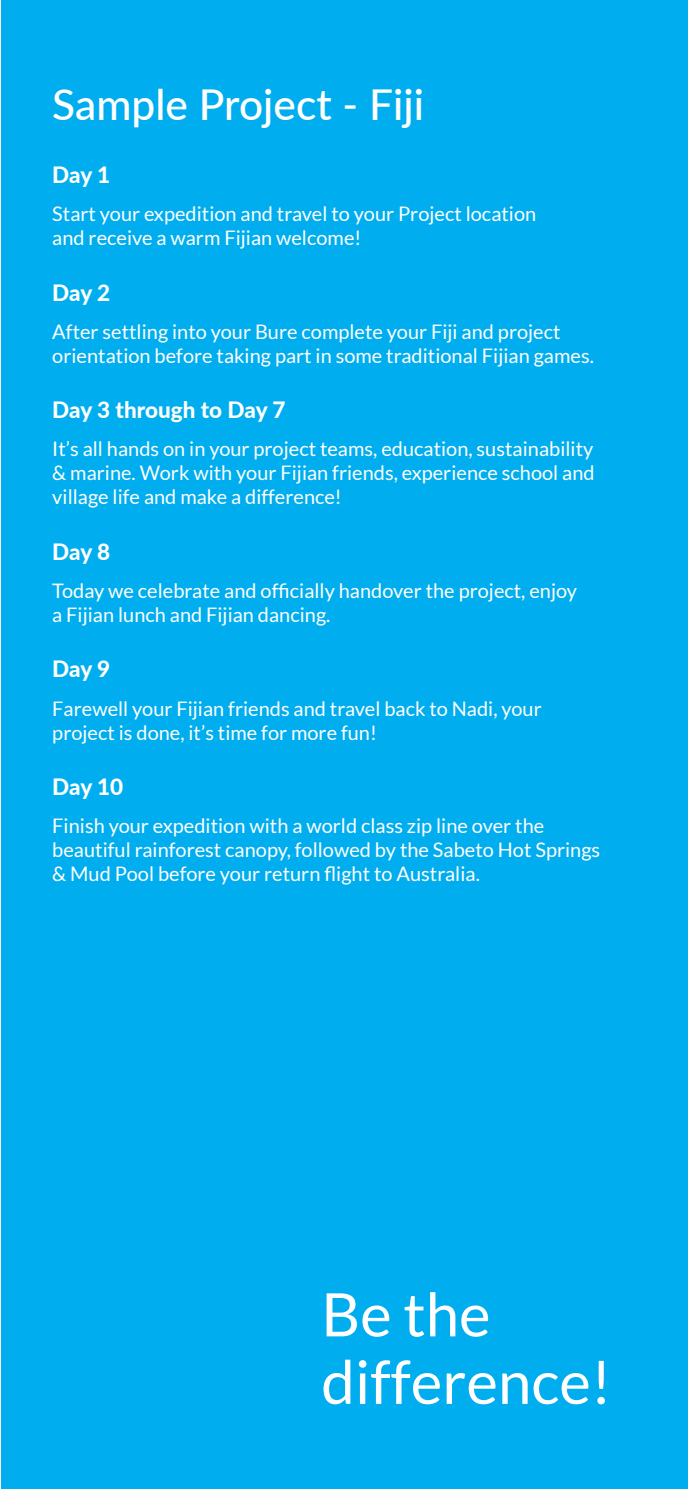
<style>
.page{position:relative;width:688px;height:1489px;background:#fff}
.page>*{position:absolute;margin:0;border:0;box-sizing:border-box;transform-origin:0 0}
.t1{font:60px/67.5px "Lato";color:#fff}
.t2{font:500 42.5px "Lato";color:#fff}
.t3{font:800 22.5px "Lato";letter-spacing:-.01em;color:#fff}
.t4{font:20px/24px "Lato";color:#fff}
</style>
<div class="page">
<div style="left:1px;top:0;width:686px;height:1488px;background:#00aeef"></div>
<h2 class="t2" style="left:52px;top:74px;width:373px">Sample Project - Fiji</h2>
<p class="t3" style="left:52px;top:158px;width:59px">Day 1</p>
<p class="t4" style="left:52px;top:202px;width:485px">Start your expedition and travel to your Project location and receive a warm Fijian welcome!</p>
<p class="t3" style="left:52px;top:275px;width:59px">Day 2</p>
<p class="t4" style="left:52px;top:319px;width:543px">After settling into your Bure complete your Fiji and project orientation before taking part in some traditional Fijian games.</p>
<p class="t3" style="left:52px;top:393px;width:234px">Day 3 through to Day 7</p>
<p class="t4" style="left:52px;top:437px;width:543px;text-align:justify">It’s all hands on in your project teams, education, sustainability &amp; marine. Work with your Fijian friends, experience school and village life and make a difference!</p>
<p class="t3" style="left:52px;top:535px;width:59px">Day 8</p>
<p class="t4" style="left:52px;top:578px;width:526px">Today we celebrate and officially handover the project, enjoy a Fijian lunch and Fijian dancing.</p>
<p class="t3" style="left:52px;top:652px;width:59px">Day 9</p>
<p class="t4" style="left:52px;top:696px;width:491px">Farewell your Fijian friends and travel back to Nadi, your project is done, it’s time for more fun!</p>
<p class="t3" style="left:52px;top:770px;width:72px">Day 10</p>
<p class="t4" style="left:52px;top:813px;width:549px">Finish your expedition with a world class zip line over the beautiful rainforest canopy, followed by the Sabeto Hot Springs &amp; Mud Pool before your return flight to Australia.</p>
<h1 class="t1" style="left:321px;top:1280px;width:291px">Be the difference!</h1>
</div>
